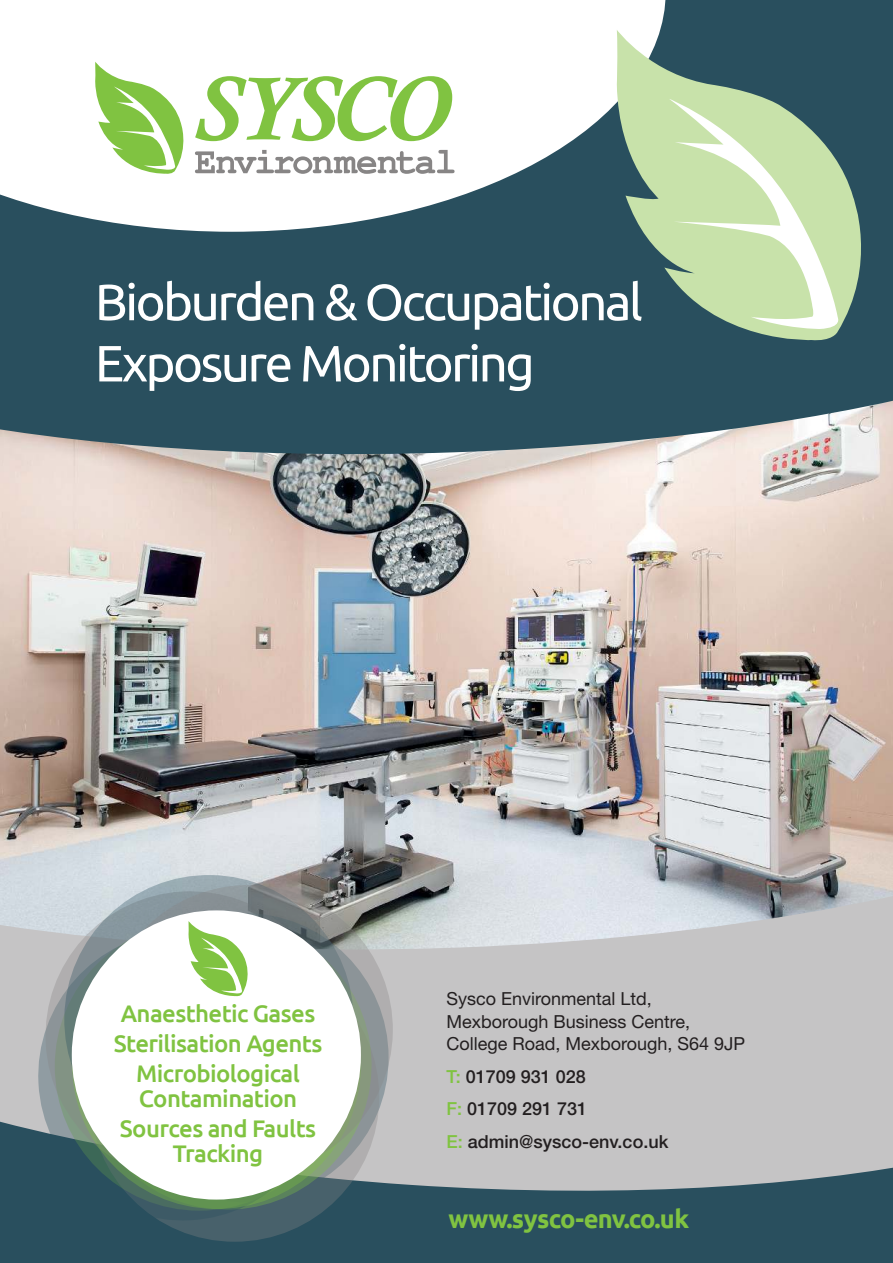
<style>
.page{position:relative;width:893px;height:1263px;background:#fff}
.page>*{position:absolute;margin:0;border:0;box-sizing:border-box;transform-origin:0 0}
.t1{font:51px/61.2px "Ubuntu";letter-spacing:-.05em;color:#fff}
.t2{font:700 25.5px "Ubuntu";letter-spacing:-.025em;color:#80c341}
.t3{font:500 24px/29.7px "Ubuntu";letter-spacing:-.025em;color:#80c341;text-align:center}
.t4{font:18px/22.5px "Helvetica Neue";color:#231f20}
.t5{font:500 18px/32.5px "Helvetica Neue";color:#231f20}
.s1{color:#80c341}
</style>
<div class="page">
<div style="left:0;top:1108px;width:893px;height:155px;background:#294f5e"></div>
<div style="left:0;top:953px;width:893px;height:238px;background:#c5c4c5"></div>
<img style="left:0;top:468px;width:893px;height:485px">
<svg style="left:0;top:3px;width:893px;height:465px;background:#40606c"></svg>
<div style="left:90px;top:952px;width:289px;height:290px;background:#48616b;border-radius:50%"></div>
<svg style="left:34px;top:927px;width:287px;height:297px"></svg>
<svg style="left:42px;top:887px;width:29px;height:297px"></svg>
<svg style="left:71px;top:1165px;width:292px;height:45px"></svg>
<svg style="left:63px;top:874px;width:292px;height:291px;background:#97a5a5"></svg>
<svg style="left:102px;top:884px;width:292px;height:291px;background:#919997"></svg>
<div style="left:72px;top:910px;width:289px;height:289px;background:#fff;border-radius:50%"></div>
<svg style="left:189px;top:921px;width:59px;height:76px"></svg>
<svg style="left:0;top:0;width:666px;height:232px"></svg>
<svg style="left:95px;top:62px;width:360px;height:113px"></svg>
<svg style="left:617px;top:30px;width:262px;height:314px;background:#587a75"></svg>
<svg style="left:669px;top:99px;width:174px;height:230px;background:#c0d8af"></svg>
<h1 class="t1" style="left:95px;top:275px;width:549px">Bioburden &amp; Occupational<br>Exposure Monitoring</h1>
<p class="t3" style="left:114px;top:1000px;width:210px">Anaesthetic Gases<br>Sterilisation Agents<br>Microbiological</p>
<p class="t3" style="left:120px;top:1085px;width:198px">Contamination<br>Sources and Faults</p>
<p class="t3" style="left:173px;top:1140px;width:92px">Tracking</p>
<p class="t4" style="left:446px;top:989px;width:300px">Sysco Environmental Ltd,<br>Mexborough Business Centre,<br>College Road, Mexborough, S64 9JP</p>
<p class="t5" style="left:446px;top:1061px;width:223px"><span class="s1">T:</span> 01709 931 028<br><span class="s1">F:</span> 01709 291 731<br><span class="s1">E:</span> admin@sysco-env.co.uk</p>
<p class="t2" style="left:449px;top:1208px;width:242px">www.sysco-env.co.uk</p>
</div>
